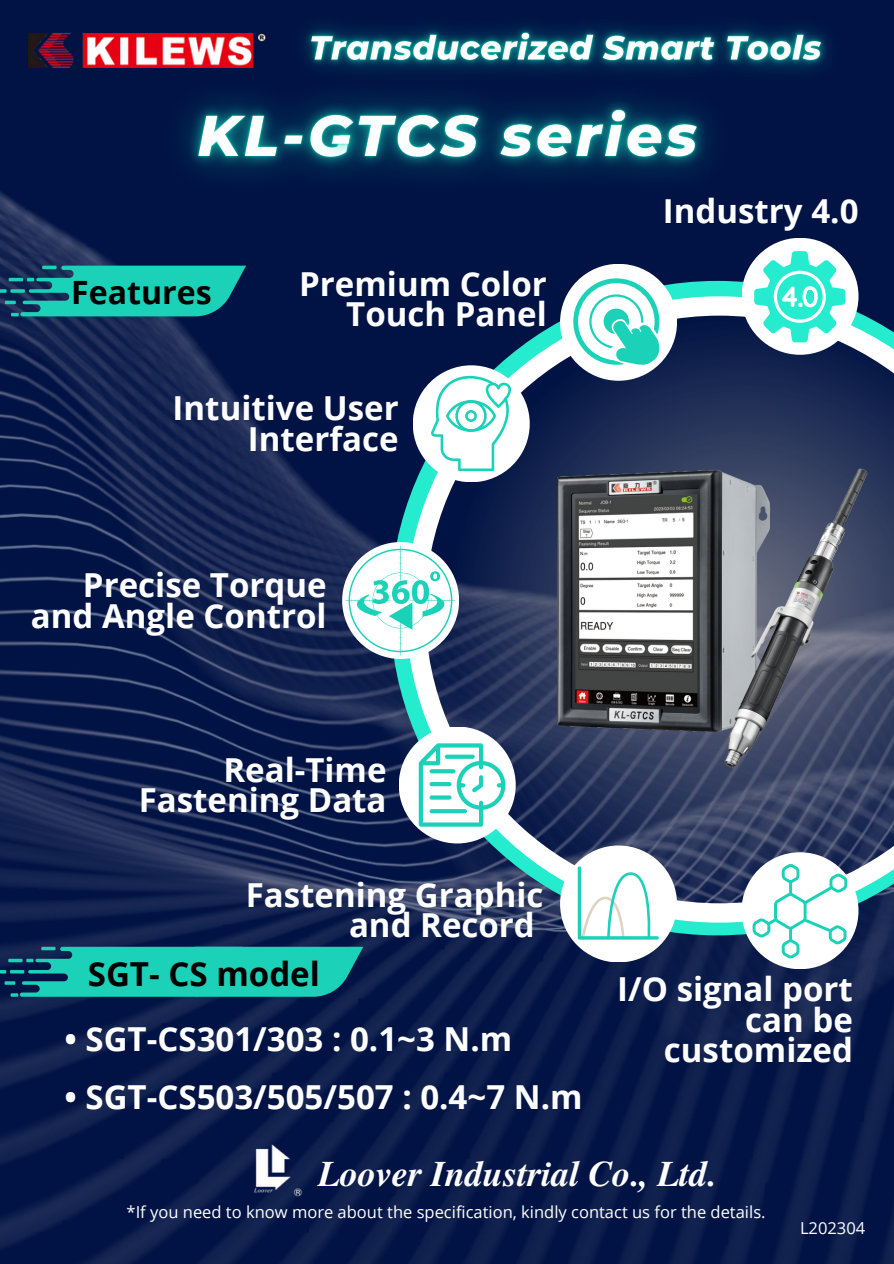
<style>
.page{position:relative;width:894px;height:1264px;background:#fff}
.page>*{position:absolute;margin:0;border:0;box-sizing:border-box;transform-origin:0 0}
.t1{font:italic 700 36px "Te X Gyre Termes";color:#fff}
.t2{font:700 33.15px "Open Sans";color:#000}
.t3{font:700 33px/30.5px "Open Sans";color:#fff;text-align:right}
.t4{font:700 32.1px "Open Sans";color:#000}
.t5{font:16.5px "Open Sans";color:#fff}
</style>
<div class="page">
<img style="left:0;top:0;width:893px;height:1263px">
<svg style="left:390px;top:281px;width:503px;height:654px;background:#0f3c60"></svg>
<svg style="left:406px;top:296px;width:487px;height:626px;background:#2f4367"></svg>
<img style="left:543px;top:459px;width:241px;height:290px">
<img style="left:712px;top:468px;width:166px;height:300px">
<div style="left:560px;top:264px;width:116px;height:117px;background:#fff;border-radius:50%"></div>
<svg style="left:573px;top:278px;width:90px;height:88px"></svg>
<div style="left:412px;top:365px;width:117px;height:117px;background:#fff;border-radius:50%"></div>
<svg style="left:431px;top:375px;width:80px;height:96px"></svg>
<div style="left:398px;top:726px;width:117px;height:117px;background:#fff;border-radius:50%"></div>
<svg style="left:418px;top:743px;width:87px;height:83px"></svg>
<div style="left:560px;top:845px;width:116px;height:117px;background:#fff;border-radius:50%"></div>
<img style="left:28px;top:33px;width:93px;height:35px">
<div style="left:741px;top:852px;width:117px;height:117px;background:#fff;border-radius:50%"></div>
<svg style="left:752px;top:864px;width:95px;height:94px"></svg>
<div style="left:741px;top:238px;width:117px;height:117px;background:#fff;border-radius:50%"></div>
<svg style="left:0;top:266px;width:246px;height:50px;background:#18a69e"></svg>
<svg style="left:0;top:946px;width:363px;height:50px;background:#17b1a4"></svg>
<img style="left:246px;top:1142px;width:59px;height:60px">
<div style="left:342px;top:542px;width:117px;height:117px;background:#fff;border-radius:50%"></div>
<svg style="left:345px;top:545px;width:110px;height:110px"></svg>
<svg style="left:577px;top:866px;width:81px;height:73px"></svg>
<svg style="left:754px;top:251px;width:91px;height:91px"></svg>
<img style="left:264px;top:0;width:602px;height:113px">
<img style="left:121px;top:23px;width:656px;height:224px">
<img style="left:252px;top:23px;width:180px;height:224px">
<p class="t4" style="left:71px;top:270px;width:142px">Features</p>
<p class="t3" style="left:299px;top:268px;width:249px">Premium Color<br>Touch Panel</p>
<p class="t3" style="left:173px;top:392px;width:227px">Intuitive User<br>Interface</p>
<p class="t3" style="left:662px;top:195px;width:197px">Industry 4.0</p>
<p class="t3" style="left:31px;top:569px;width:297px">Precise Torque and Angle Control</p>
<p class="t3" style="left:139px;top:753px;width:249px">Real-Time<br>Fastening Data</p>
<p class="t3" style="left:245px;top:878px;width:299px">Fastening Graphic and Record</p>
<p class="t2" style="left:88px;top:950px;width:233px">SGT- CS model</p>
<p class="t3" style="left:64px;top:1022px;width:449px">• SGT-CS301/303 : 0.1~3 N.m</p>
<p class="t3" style="left:64px;top:1081px;width:519px">• SGT-CS503/505/507 : 0.4~7 N.m</p>
<p class="t3" style="left:617px;top:973px;width:237px">I/O signal port can be customized</p>
<p class="t1" style="left:318px;top:1147px;width:400px">Loover Industrial Co., Ltd.</p>
<p class="t5" style="left:126px;top:1200px;width:640px">*If you need to know more about the specification, kindly contact us for the details.</p>
<p class="t5" style="left:799px;top:1216px;width:67px">L202304</p>
</div>
